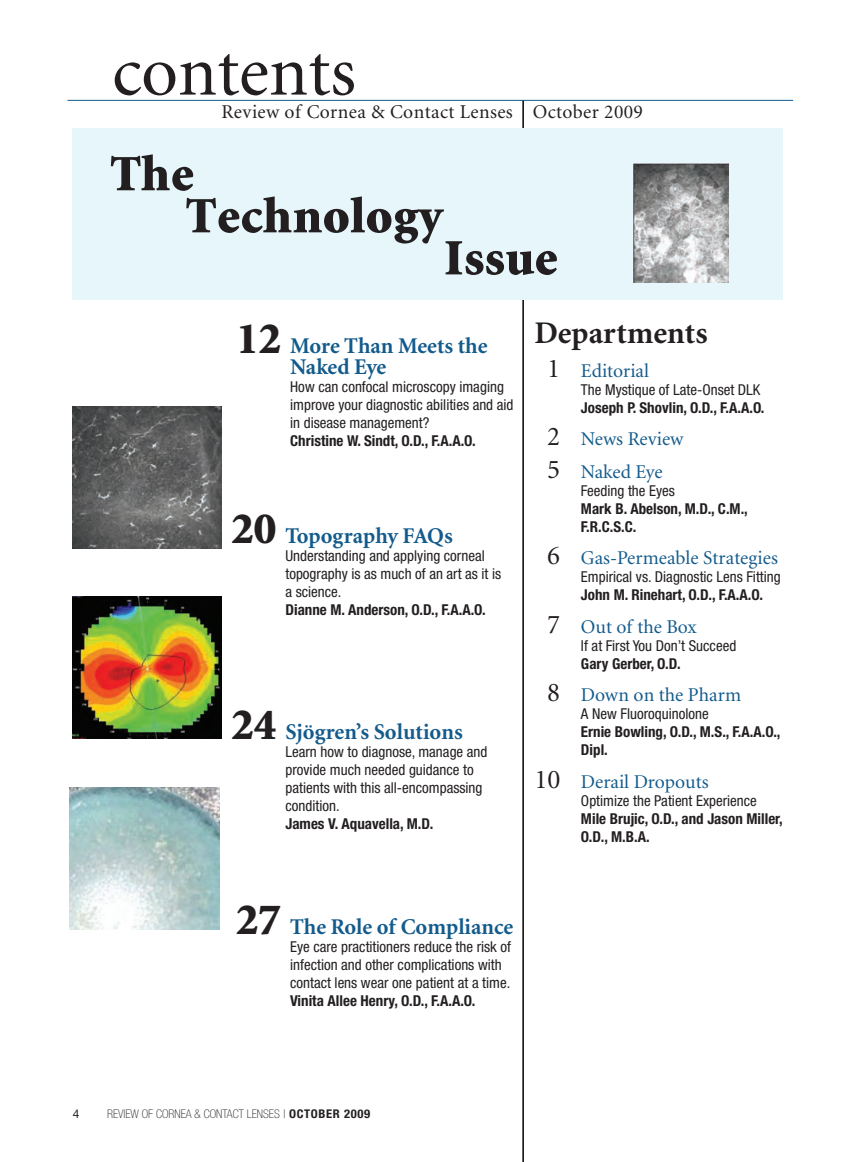
<style>
.page{position:relative;width:864px;height:1162px;background:#fff}
.page>*{position:absolute;margin:0;border:0;box-sizing:border-box;transform-origin:0 0}
.t1{font:72px "Minion";color:#231f20}
.t2{font:900 51px/42px "Minion";letter-spacing:.01em;color:#231f20}
.t3{font:700 31.5px "Minion";color:#231f20}
.t4{font:700 22.5px/21.6px "Minion";color:#135b8c}
.t5{font:19.5px/32.4px "Minion";color:#135b8c}
.t6{font:19.5px "Minion";letter-spacing:.02em;color:#231f20}
.t7{font:condensed 15px/18px "Helvetica Neue";color:#231f20}
.t8{font:700 condensed 15px/18px "Helvetica Neue";color:#231f20}
.t9{font:100 condensed 12px "Helvetica Neue";color:#231f20}
.t10{font:12px "Helvetica Neue";color:#231f20}
.s1{font-weight:900;font-size:45px;color:#231f20}
.s2{font-weight:700}
.s3{font-size:27px;color:#231f20}
.s4{font-weight:400}
</style>
<div class="page">
<hr style="left:68px;top:100px;width:725px;height:1px;background:#135b8c">
<hr style="left:522px;top:100px;width:2px;height:1061px;background:#000">
<div style="left:72px;top:128px;width:711px;height:172px;background:#e7f6fa"></div>
<img style="left:69px;top:787px;width:150px;height:142px">
<img style="left:72px;top:596px;width:150px;height:142px">
<img style="left:72px;top:406px;width:150px;height:142px">
<img style="left:634px;top:164px;width:94px;height:118px">
<p class="t1" style="left:112px;top:43px;width:246px">contents</p>
<p class="t6" style="left:222px;top:104px;width:423px">Review of Cornea &amp; Contact Lenses October 2009</p>
<p class="t2" style="left:186px;top:157px;width:258px;text-indent:-75px">The<br>Technology</p>
<p class="t2" style="left:444px;top:241px;width:115px">Issue</p>
<p class="t4" style="left:290px;top:336px;width:199px;text-indent:-54px"><span class="s1">12</span> More Than Meets the<br>Naked Eye</p>
<p class="t7" style="left:290px;top:379px;width:225px">How can confocal microscopy imaging improve your diagnostic abilities and aid in disease management?<br><span class="s2">Christine W. Sindt, O.D., F.A.A.O.</span></p>
<p class="t4" style="left:231px;top:526px;width:223px"><span class="s1">20</span> Topography FAQs</p>
<p class="t7" style="left:285px;top:547px;width:217px">Understanding and applying corneal topography is as much of an art as it is a science.<br><span class="s2">Dianne M. Anderson, O.D., F.A.A.O.</span></p>
<p class="t4" style="left:231px;top:722px;width:233px"><span class="s1">24</span> Sjögren’s Solutions</p>
<p class="t7" style="left:285px;top:743px;width:203px">Learn how to diagnose, manage and provide much needed guidance to patients with this all-encompassing condition.<br><span class="s2">James V. Aquavella, M.D.</span></p>
<p class="t3" style="left:534px;top:320px;width:175px">Departments</p>
<p class="t5" style="left:547px;top:356px;width:104px"><span class="s3">1</span> Editorial</p>
<p class="t8" style="left:581px;top:382px;width:185px"><span class="s4">The Mystique of Late-Onset DLK<br></span>Joseph P. Shovlin, O.D., F.A.A.O.</p>
<p class="t5" style="left:547px;top:424px;width:138px"><span class="s3">2</span> News Review<br><span class="s3">5</span> Naked Eye</p>
<p class="t8" style="left:581px;top:482px;width:168px"><span class="s4">Feeding the Eyes<br></span>Mark B. Abelson, M.D., C.M.,<br>F.R.C.S.C.</p>
<p class="t5" style="left:547px;top:543px;width:232px"><span class="s3">6</span> Gas-Permeable Strategies</p>
<p class="t7" style="left:581px;top:569px;width:201px">Empirical vs. Diagnostic Lens Fitting<br><span class="s2">John M. Rinehart, O.D., F.A.A.O.</span></p>
<p class="t5" style="left:547px;top:611px;width:151px"><span class="s3">7</span> Out of the Box</p>
<p class="t7" style="left:581px;top:637px;width:157px">If at First You Don’t Succeed<br><span class="s2">Gary Gerber, O.D.</span></p>
<p class="t5" style="left:547px;top:680px;width:196px"><span class="s3">8</span> Down on the Pharm</p>
<p class="t8" style="left:581px;top:706px;width:201px"><span class="s4">A New Fluoroquinolone<br></span>Ernie Bowling, O.D., M.S., F.A.A.O.,<br>Dipl.</p>
<p class="t5" style="left:534px;top:766px;width:176px"><span class="s3">10</span> Derail Dropouts</p>
<p class="t8" style="left:581px;top:792px;width:203px"><span class="s4">Optimize the Patient Experience<br></span>Mile Brujic, O.D., and Jason Miller,<br>O.D., M.B.A.</p>
<p class="t4" style="left:236px;top:917px;width:279px"><span class="s1">27</span> The Role of Compliance</p>
<p class="t7" style="left:290px;top:938px;width:222px">Eye care practitioners reduce the risk of infection and other complications with contact lens wear one patient at a time.<br><span class="s2">Vinita Allee Henry, O.D., F.A.A.O.</span></p>
<p class="t10" style="left:73px;top:1108px;width:8px">4</p>
<p class="t9" style="left:107px;top:1108px;width:265px">REVIEW OF CORNEA &amp; CONTACT LENSES | <span class="s2">OCTOBER 2009</span></p>
</div>
